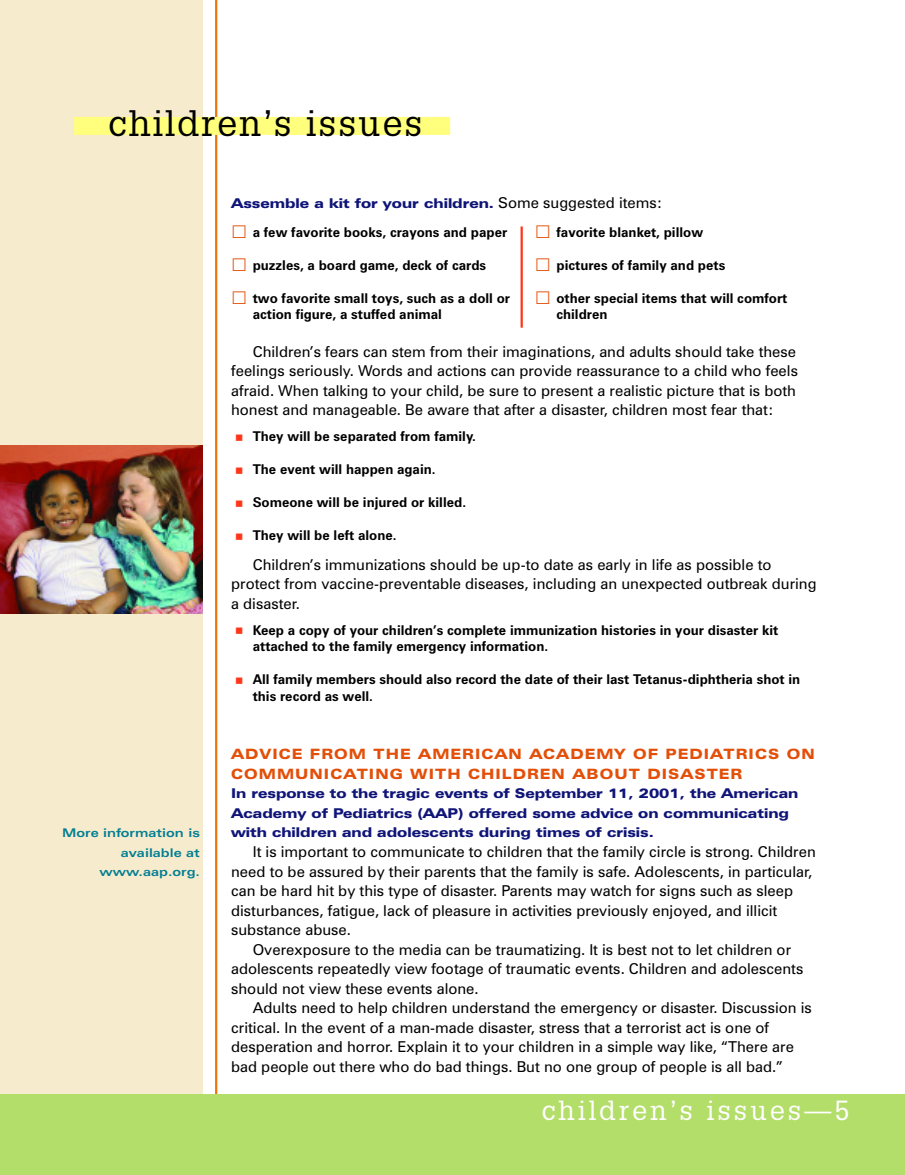
<style>
.page{position:relative;width:905px;height:1175px;background:#fff}
.page>*{position:absolute;margin:0;border:0;box-sizing:border-box;transform-origin:0 0}
.t1{font:36px "Glypha";letter-spacing:.055em;color:#000}
.t2{font:27px "Glypha";letter-spacing:.11em;color:#fff}
.t3{font:15px/19.5px "Zurich BT";color:#000}
.t4{font:900 expanded 14.25px/19.5px "Zurich BT";letter-spacing:.075em;color:#e34f09}
.t5{font:700 13.5px/16.5px "Zurich BT";color:#000}
.t6{font:900 expanded 13.5px/19.5px "Zurich BT";color:#0f1477}
.t7{font:700 expanded 12px/19.5px "Zurich BT";color:#027e93;text-align:right}
.s1{font-weight:400;font-stretch:normal;font-size:15px;color:#000}
.s2{font-family:"Quirks ICG";font-weight:400;font-size:18px;color:#e34f09}
.s3{font-family:"Quirks ICG";font-weight:400;font-size:18px;color:#fe3619}
</style>
<div class="page">
<hr style="left:215px;top:0;width:2px;height:1150px;background:#f07507">
<div style="left:0;top:0;width:202px;height:1159px;background:#f7ebcd"></div>
<div style="left:0;top:1094px;width:904px;height:80px;background:#b3de69"></div>
<div style="left:74px;top:117px;width:376px;height:18px;background:#ffff7d"></div>
<img style="left:0;top:446px;width:202px;height:167px">
<hr style="left:520px;top:226px;width:3px;height:102px;background:#fe3619">
<h1 class="t1" style="left:108px;top:103px;width:315px">children’s issues</h1>
<p class="t6" style="left:231px;top:195px;width:433px">Assemble a kit for your children. <span class="s1">Some suggested items:</span></p>
<p class="t5" style="left:231px;top:225px;width:277px"><span class="s2">a</span> a few favorite books, crayons and paper</p>
<p class="t5" style="left:231px;top:258px;width:257px"><span class="s2">a</span> puzzles, a board game, deck of cards</p>
<p class="t5" style="left:253px;top:291px;width:259px;text-indent:-22px"><span class="s2">a</span> two favorite small toys, such as a doll or action figure, a stuffed animal</p>
<p class="t5" style="left:535px;top:225px;width:170px"><span class="s2">a</span> favorite blanket, pillow</p>
<p class="t5" style="left:535px;top:258px;width:192px"><span class="s2">a</span> pictures of family and pets</p>
<p class="t5" style="left:556px;top:291px;width:232px;text-indent:-22px"><span class="s2">a</span> other special items that will comfort children</p>
<p class="t7" style="left:62px;top:824px;width:139px">More information is available at www.aap.org.</p>
<p class="t3" style="left:231px;top:343px;width:568px;text-indent:22px">Children’s fears can stem from their imaginations, and adults should take these feelings seriously. Words and actions can provide reassurance to a child who feels afraid. When talking to your child, be sure to present a realistic picture that is both honest and manageable. Be aware that after a disaster, children most fear that:</p>
<p class="t5" style="left:231px;top:429px;width:246px"><span class="s3">e</span> They will be separated from family.</p>
<p class="t5" style="left:231px;top:462px;width:206px"><span class="s3">e</span> The event will happen again.</p>
<p class="t5" style="left:231px;top:495px;width:236px"><span class="s3">e</span> Someone will be injured or killed.</p>
<p class="t5" style="left:231px;top:528px;width:167px"><span class="s3">e</span> They will be left alone.</p>
<p class="t3" style="left:231px;top:556px;width:587px;text-indent:22px">Children’s immunizations should be up-to date as early in life as possible to protect from vaccine-preventable diseases, including an unexpected outbreak during a disaster.</p>
<p class="t5" style="left:253px;top:623px;width:527px;text-indent:-22px"><span class="s3">e</span> Keep a copy of your children’s complete immunization histories in your disaster kit attached to the family emergency information.</p>
<p class="t5" style="left:253px;top:672px;width:549px;text-indent:-22px"><span class="s3">e</span> All family members should also record the date of their last Tetanus-diphtheria shot in this record as well.</p>
<p class="t4" style="left:231px;top:746px;width:585px">ADVICE FROM THE AMERICAN ACADEMY OF PEDIATRICS ON<br>COMMUNICATING WITH CHILDREN ABOUT DISASTER</p>
<p class="t6" style="left:231px;top:785px;width:568px">In response to the tragic events of September 11, 2001, the American<br>Academy of Pediatrics (AAP) offered some advice on communicating with children and adolescents during times of crisis.</p>
<p class="t3" style="left:253px;top:843px;width:564px">It is important to communicate to children that the family circle is strong. Children</p>
<p class="t3" style="left:231px;top:862px;width:582px">need to be assured by their parents that the family is safe. Adolescents, in particular,</p>
<p class="t3" style="left:231px;top:882px;width:563px">can be hard hit by this type of disaster. Parents may watch for signs such as sleep</p>
<p class="t3" style="left:231px;top:901px;width:547px">disturbances, fatigue, lack of pleasure in activities previously enjoyed, and illicit</p>
<p class="t3" style="left:231px;top:921px;width:121px">substance abuse.</p>
<p class="t3" style="left:253px;top:940px;width:540px">Overexposure to the media can be traumatizing. It is best not to let children or</p>
<p class="t3" style="left:231px;top:960px;width:573px">adolescents repeatedly view footage of traumatic events. Children and adolescents</p>
<p class="t3" style="left:231px;top:979px;width:249px">should not view these events alone.</p>
<p class="t3" style="left:253px;top:999px;width:560px">Adults need to help children understand the emergency or disaster. Discussion is</p>
<p class="t3" style="left:231px;top:1018px;width:539px">critical. In the event of a man-made disaster, stress that a terrorist act is one of</p>
<p class="t3" style="left:231px;top:1038px;width:564px">desperation and horror. Explain it to your children in a simple way like, “There are</p>
<p class="t3" style="left:231px;top:1057px;width:553px">bad people out there who do bad things. But no one group of people is all bad.”</p>
<h2 class="t2" style="left:541px;top:1094px;width:309px">children’s issues—5</h2>
</div>
